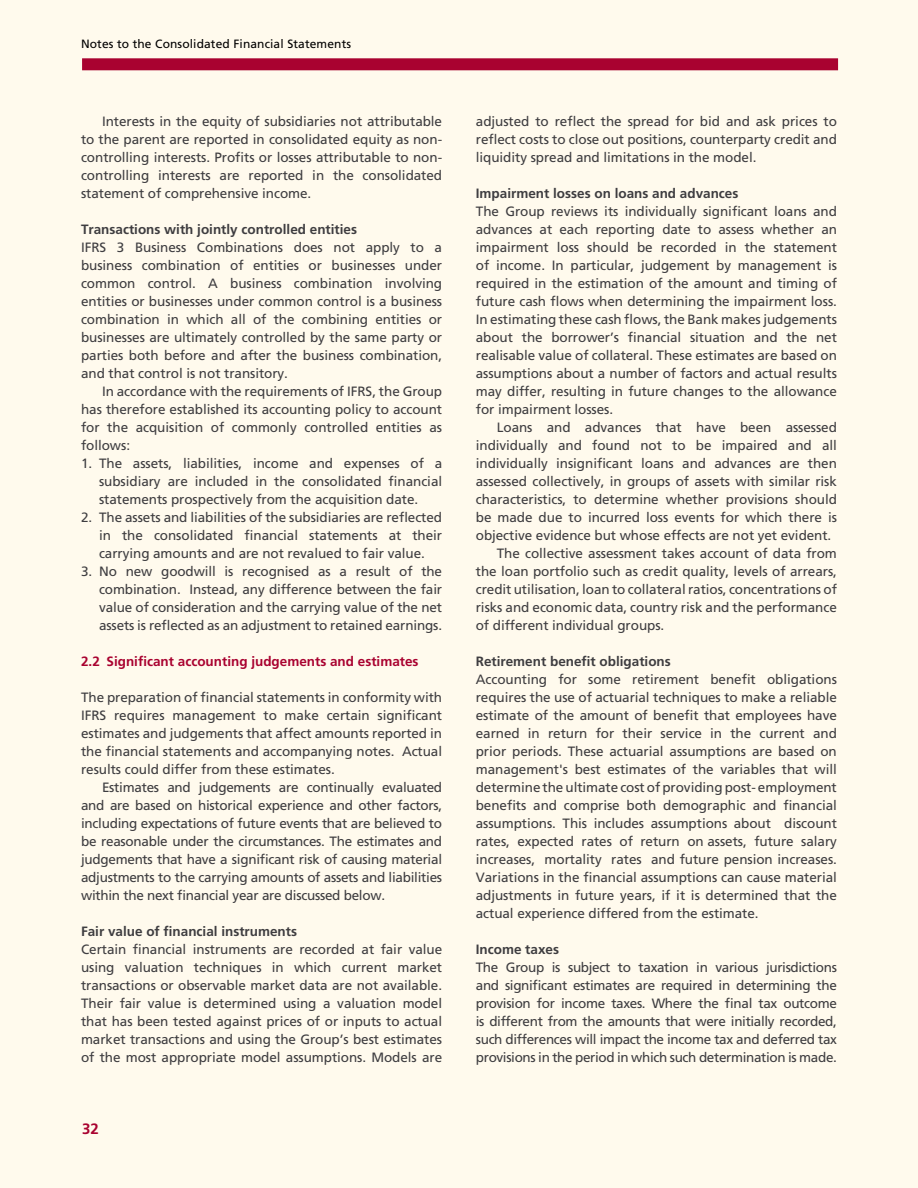
<style>
.page{position:relative;width:918px;height:1188px;background:#fffaed}
.page>*{position:absolute;margin:0;border:0;box-sizing:border-box;transform-origin:0 0}
.t1{font:700 15px "Frutiger LT Std";color:#a90230}
.t2{font:13.5px/18px "Frutiger LT Std";letter-spacing:-.005em;color:#3e3d40;text-align:justify}
.t3{font:700 13.5px "Frutiger LT Std";color:#3e3d40}
.t4{font:700 13.5px "Frutiger LT Std";color:#a90230}
.t5{font:12px "Frutiger LT Std";letter-spacing:.01em;color:#000}
</style>
<div class="page">
<div style="left:82px;top:58px;width:756px;height:12px;background:#a90230"></div>
<p class="t5" style="left:81px;top:37px;width:272px">Notes to the Consolidated Financial Statements</p>
<p class="t2" style="left:81px;top:112px;width:363px;text-indent:21px">Interests in the equity of subsidiaries not attributable to the parent are reported in consolidated equity as non&shy;controlling interests. Profits or losses attributable to non&shy;controlling interests are reported in the consolidated statement of comprehensive income.</p>
<p class="t3" style="left:81px;top:221px;width:278px">Transactions with jointly controlled entities</p>
<p class="t2" style="left:81px;top:238px;width:363px">IFRS 3 Business Combinations does not apply to a business combination of entities or businesses under common control. A business combination involving entities or businesses under common control is a business combination in which all of the combining entities or businesses are ultimately controlled by the same party or parties both before and after the business combination, and that control is not transitory.</p>
<p class="t2" style="left:81px;top:382px;width:363px;text-indent:21px">In accordance with the requirements of IFRS, the Group has therefore established its accounting policy to account for the acquisition of commonly controlled entities as follows:</p>
<p class="t2" style="left:99px;top:454px;width:345px;text-indent:-18px">1. The assets, liabilities, income and expenses of a subsidiary are included in the consolidated financial statements prospectively from the acquisition date.</p>
<p class="t2" style="left:99px;top:508px;width:345px;text-indent:-18px">2. The assets and liabilities of the subsidiaries are reflected in the consolidated financial statements at their carrying amounts and are not revalued to fair value.</p>
<p class="t2" style="left:99px;top:562px;width:345px;text-indent:-18px">3. No new goodwill is recognised as a result of the combination. Instead, any difference between the fair value of consideration and the carrying value of the net assets is reflected as an adjustment to retained earnings.</p>
<p class="t4" style="left:81px;top:653px;width:339px">2.2 Significant accounting judgements and estimates</p>
<p class="t2" style="left:81px;top:688px;width:363px">The preparation of financial statements in conformity with IFRS requires management to make certain significant estimates and judgements that affect amounts reported in the financial statements and accompanying notes. Actual results could differ from these estimates.</p>
<p class="t2" style="left:81px;top:778px;width:363px;text-indent:21px">Estimates and judgements are continually evaluated and are based on historical experience and other factors, including expectations of future events that are believed to be reasonable under the circumstances. The estimates and judgements that have a significant risk of causing material adjustments to the carrying amounts of assets and liabilities within the next financial year are discussed below.</p>
<p class="t3" style="left:81px;top:923px;width:218px">Fair value of financial instruments</p>
<p class="t2" style="left:81px;top:940px;width:363px">Certain financial instruments are recorded at fair value using valuation techniques in which current market transactions or observable market data are not available.<br>Their fair value is determined using a valuation model that has been tested against prices of or inputs to actual market transactions and using the Group’s best estimates of the most appropriate model assumptions. Models are</p>
<p class="t1" style="left:82px;top:1120px;width:18px">32</p>
<p class="t2" style="left:476px;top:112px;width:363px">adjusted to reflect the spread for bid and ask prices to reflect costs to close out positions, counterparty credit and liquidity spread and limitations in the model.</p>
<p class="t3" style="left:476px;top:185px;width:264px">Impairment losses on loans and advances</p>
<p class="t2" style="left:476px;top:202px;width:363px">The Group reviews its individually significant loans and advances at each reporting date to assess whether an impairment loss should be recorded in the statement of income. In particular, judgement by management is required in the estimation of the amount and timing of future cash flows when determining the impairment loss.<br>In estimating these cash flows, the Bank makes judgements about the borrower’s financial situation and the net realisable value of collateral. These estimates are based on assumptions about a number of factors and actual results may differ, resulting in future changes to the allowance for impairment losses.</p>
<p class="t2" style="left:497px;top:418px;width:342px">Loans and advances that have been assessed</p>
<p class="t2" style="left:476px;top:436px;width:363px">individually and found not to be impaired and all</p>
<p class="t2" style="left:476px;top:454px;width:363px">individually insignificant loans and advances are then</p>
<p class="t2" style="left:476px;top:472px;width:363px">assessed collectively, in groups of assets with similar risk</p>
<p class="t2" style="left:476px;top:490px;width:363px">characteristics, to determine whether provisions should</p>
<p class="t2" style="left:476px;top:508px;width:363px">be made due to incurred loss events for which there is</p>
<p class="t2" style="left:476px;top:526px;width:357px">objective evidence but whose effects are not yet evident.</p>
<p class="t2" style="left:497px;top:544px;width:342px">The collective assessment takes account of data from</p>
<p class="t2" style="left:476px;top:562px;width:363px">the loan portfolio such as credit quality, levels of arrears,</p>
<p class="t2" style="left:476px;top:580px;width:363px">credit utilisation, loan to collateral ratios, concentrations of</p>
<p class="t2" style="left:476px;top:598px;width:363px">risks and economic data, country risk and the performance</p>
<p class="t2" style="left:476px;top:616px;width:190px">of different individual groups.</p>
<p class="t3" style="left:476px;top:653px;width:197px">Retirement benefit obligations</p>
<p class="t2" style="left:476px;top:670px;width:363px">Accounting for some retirement benefit obligations requires the use of actuarial techniques to make a reliable estimate of the amount of benefit that employees have earned in return for their service in the current and prior periods. These actuarial assumptions are based on management's best estimates of the variables that will determine the ultimate cost of providing post- employment benefits and comprise both demographic and financial assumptions. This includes assumptions about discount rates, expected rates of return on assets, future salary increases, mortality rates and future pension increases.<br>Variations in the financial assumptions can cause material adjustments in future years, if it is determined that the actual experience differed from the estimate.</p>
<p class="t3" style="left:476px;top:941px;width:85px">Income taxes</p>
<p class="t2" style="left:476px;top:958px;width:363px">The Group is subject to taxation in various jurisdictions and significant estimates are required in determining the provision for income taxes. Where the final tax outcome is different from the amounts that were initially recorded, such differences will impact the income tax and deferred tax provisions in the period in which such determination is made.</p>
</div>
